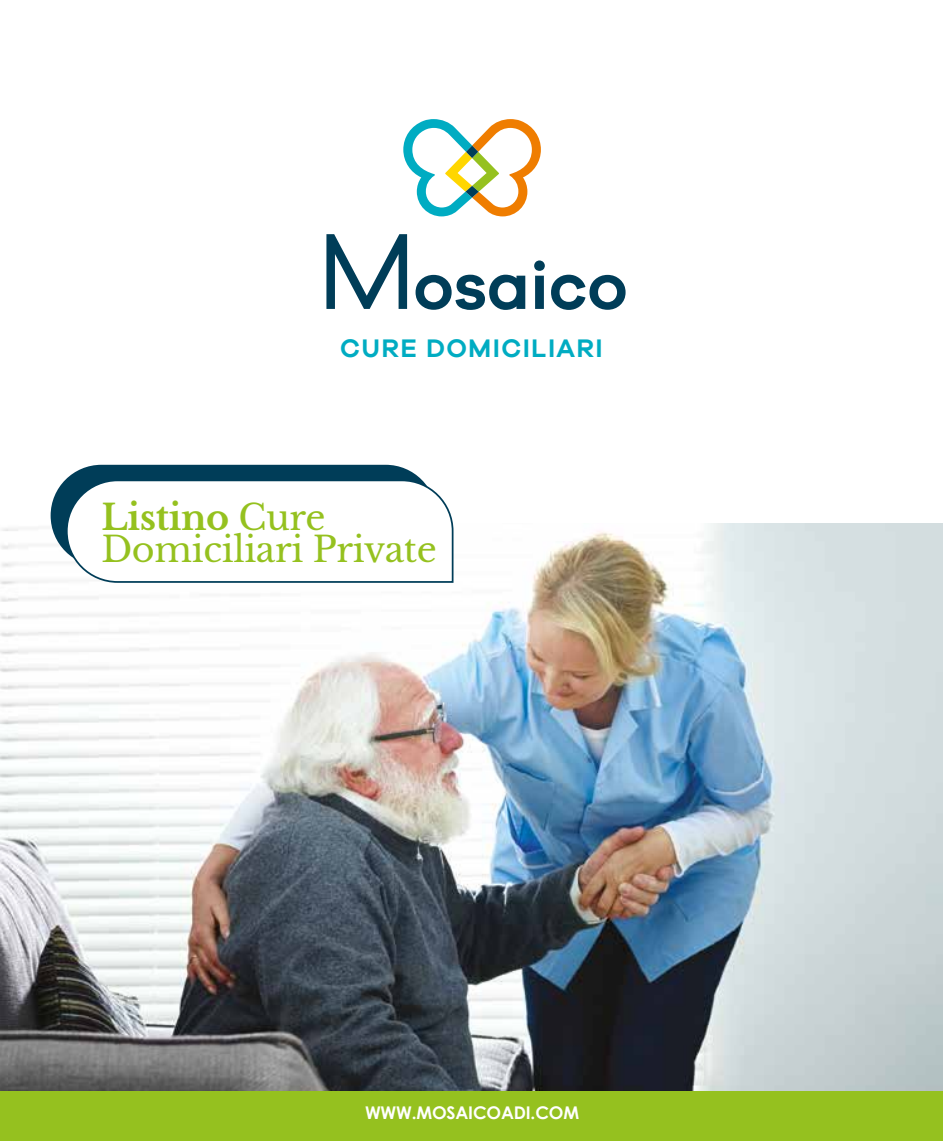
<style>
.page{position:relative;width:943px;height:1141px;background:#fff}
.page>*{position:absolute;margin:0;border:0;box-sizing:border-box;transform-origin:0 0}
.t1{font:111.65px "Galano Grotesque";color:#003d58}
.t2{font:600 66.67px "Galano Grotesque";color:#003d58}
.t3{font:35px/32px "Libre Baskerville";letter-spacing:-.01em;color:#95c11f}
.t4{font:600 26.25px "Galano Grotesque";letter-spacing:.05em;color:#00acc2}
.t5{font:700 17.5px "Century Gothic";letter-spacing:-.01em;color:#fff}
.s1{font-weight:700}
</style>
<div class="page">
<img style="left:0;top:523px;width:943px;height:568px">
<div style="left:0;top:1091px;width:943px;height:50px;background:#95c11f"></div>
<svg style="left:51px;top:465px;width:403px;height:119px"></svg>
<svg style="left:403px;top:119px;width:138px;height:97px"></svg>
<h1 class="t1" style="left:316px;top:205px;width:102px">M</h1>
<p class="t4" style="left:340px;top:332px;width:264px">CURE DOMICILIARI</p>
<h2 class="t2" style="left:413px;top:246px;width:215px">osaico</h2>
<p class="t3" style="left:101px;top:502px;width:337px"><span class="s1">Listino</span> Cure<br>Domiciliari Private</p>
<p class="t5" style="left:365px;top:1102px;width:216px">WWW.MOSAICOADI.COM</p>
</div>
